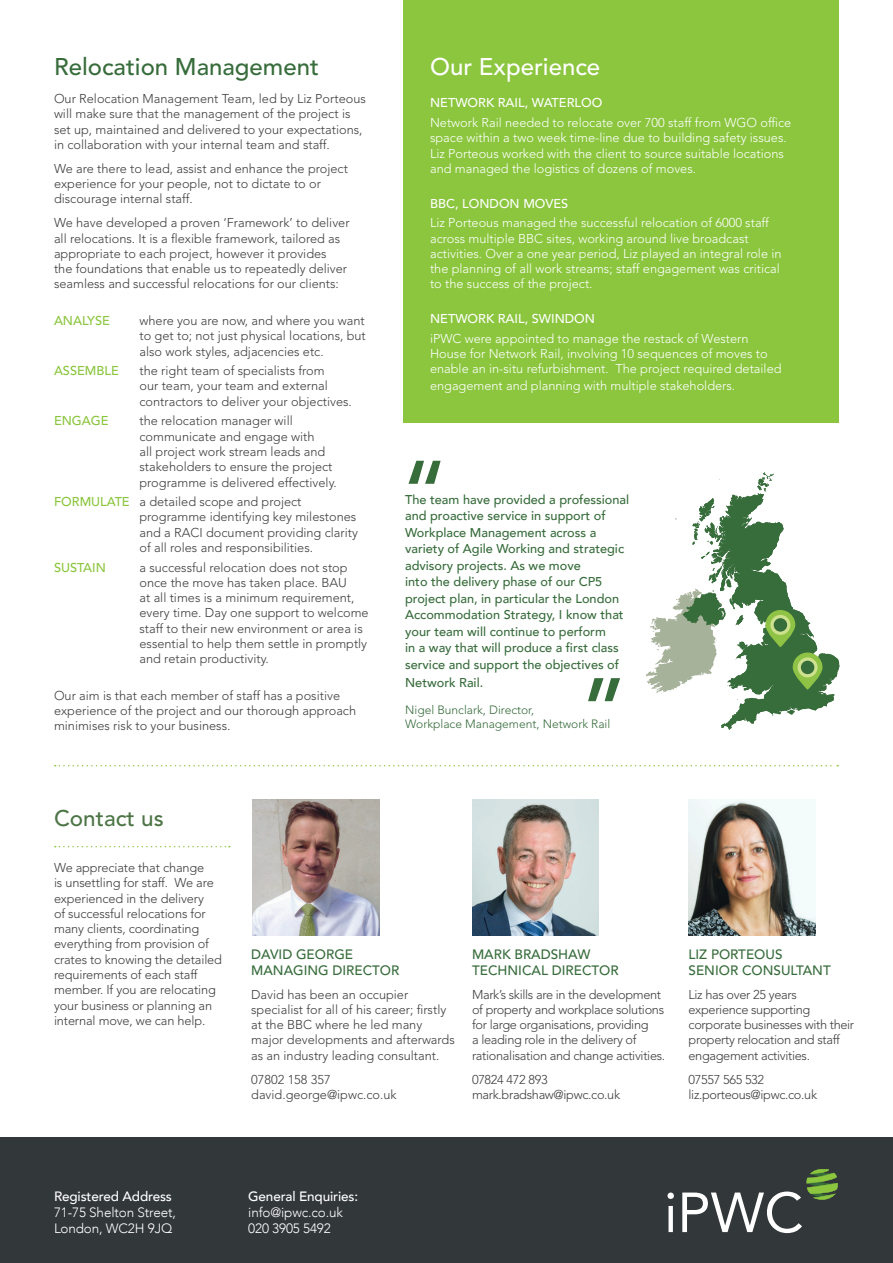
<style>
.page{position:relative;width:893px;height:1263px;background:#fff}
.page>*{position:absolute;margin:0;border:0;box-sizing:border-box;transform-origin:0 0}
.t1{font:500 24px "Avenir LT Std";color:#376c3b}
.t2{font:500 24px "Avenir LT Std";color:#fff}
.t3{font:500 22.5px "Avenir LT Std";color:#4d7546}
.t4{font:500 13.5px/16.2px "Avenir LT Std";color:#376c3b}
.t5{font:300 13.5px/16.2px "Avenir";letter-spacing:-.01em;color:#fff}
.t6{font:500 13.5px "Avenir";letter-spacing:-.01em;color:#fff}
.t7{font:300 12.75px/15.3px "Avenir LT Std";color:#3e3e3f}
.t8{font:300 12.75px/15.3px "Avenir LT Std";color:#fff}
.t9{font:500 12.75px/16.5px "Avenir";color:#376c3b}
.t10{font:300 12.75px/15.3px "Avenir LT Std";letter-spacing:-.025em;color:#3e3e3f}
.t11{font:500 12.75px "Avenir LT Std";color:#fff}
.t12{font:500 12.75px "Avenir LT Std";color:#8bc63e}
.t13{font:300 12px/14.4px "Avenir LT Std";color:#376c3b}
.s1{font-weight:500;color:#8bc63e}
</style>
<div class="page">
<div style="left:0;top:1137px;width:893px;height:126px;background:#32373a"></div>
<svg style="left:667px;top:1192px;width:7px;height:40px"></svg>
<svg style="left:682px;top:1169px;width:156px;height:64px"></svg>
<svg style="left:55px;top:846px;width:175px;height:1px"></svg>
<svg style="left:55px;top:765px;width:783px;height:1px"></svg>
<img style="left:253px;top:799px;width:126px;height:137px">
<img style="left:472px;top:799px;width:127px;height:137px">
<img style="left:688px;top:799px;width:127px;height:137px">
<div style="left:404px;top:0;width:435px;height:422px;background:#8bc63e"></div>
<svg style="left:408px;top:461px;width:33px;height:23px"></svg>
<svg style="left:646px;top:472px;width:193px;height:258px"></svg>
<svg style="left:588px;top:678px;width:32px;height:23px"></svg>
<h1 class="t1" style="left:54px;top:53px;width:266px">Relocation Management</h1>
<p class="t7" style="left:54px;top:91px;width:313px">Our Relocation Management Team, led by Liz Porteous will make sure that the management of the project is set up, maintained and delivered to your expectations, in collaboration with your internal team and staff.</p>
<p class="t7" style="left:54px;top:161px;width:295px">We are there to lead, assist and enhance the project experience for your people, not to dictate to or discourage internal staff.</p>
<p class="t7" style="left:54px;top:215px;width:297px">We have developed a proven ‘Framework’ to deliver all relocations. It is a flexible framework, tailored as appropriate to each project, however it provides<br>the foundations that enable us to repeatedly deliver seamless and successful relocations for our clients:</p>
<p class="t12" style="left:54px;top:313px;width:57px">ANALYSE</p>
<p class="t7" style="left:140px;top:313px;width:228px;text-align:justify">where you are now, and where you want to get to; not just physical locations, but also work styles, adjacencies etc.</p>
<p class="t12" style="left:54px;top:363px;width:66px">ASSEMBLE</p>
<p class="t7" style="left:140px;top:363px;width:214px">the right team of specialists from<br>our team, your team and external contractors to deliver your objectives.</p>
<p class="t12" style="left:54px;top:413px;width:56px">ENGAGE</p>
<p class="t7" style="left:140px;top:413px;width:199px">the relocation manager will communicate and engage with<br>all project work stream leads and stakeholders to ensure the project programme is delivered effectively.</p>
<p class="t7" style="left:140px;top:494px;width:220px;text-indent:-86px"><span class="s1">FORMULATE</span> a detailed scope and project programme identifying key milestones and a RACI document providing clarity of all roles and responsibilities.</p>
<p class="t12" style="left:54px;top:560px;width:53px">SUSTAIN</p>
<p class="t7" style="left:140px;top:559px;width:231px">a successful relocation does not stop once the move has taken place. BAU<br>at all times is a minimum requirement, every time. Day one support to welcome staff to their new environment or area is essential to help them settle in promptly and retain productivity.</p>
<p class="t7" style="left:54px;top:688px;width:304px">Our aim is that each member of staff has a positive experience of the project and our thorough approach minimises risk to your business.</p>
<h1 class="t2" style="left:430px;top:53px;width:172px">Our Experience</h1>
<p class="t11" style="left:430px;top:96px;width:174px">NETWORK RAIL, WATERLOO</p>
<p class="t8" style="left:430px;top:115px;width:363px">Network Rail needed to relocate over 700 staff from WGO office space within a two week time-line due to building safety issues.<br>Liz Porteous worked with the client to source suitable locations and managed the logistics of dozens of moves.</p>
<p class="t11" style="left:430px;top:196px;width:140px">BBC, LONDON MOVES</p>
<p class="t8" style="left:430px;top:215px;width:353px">Liz Porteous managed the successful relocation of 6000 staff across multiple BBC sites, working around live broadcast activities. Over a one year period, Liz played an integral role in the planning of all work streams; staff engagement was critical to the success of the project.</p>
<p class="t11" style="left:430px;top:311px;width:166px">NETWORK RAIL, SWINDON</p>
<p class="t8" style="left:430px;top:331px;width:353px">iPWC were appointed to manage the restack of Western House for Network Rail, involving 10 sequences of moves to enable an in-situ refurbishment. The project required detailed engagement and planning with multiple stakeholders.</p>
<p class="t9" style="left:405px;top:490px;width:226px">The team have provided a professional and proactive service in support of Workplace Management across a variety of Agile Working and strategic advisory projects. As we move<br>into the delivery phase of our CP5 project plan, in particular the London Accommodation Strategy, I know that your team will continue to perform<br>in a way that will produce a first class service and support the objectives of</p>
<p class="t9" style="left:405px;top:673px;width:80px">Network Rail.</p>
<p class="t13" style="left:405px;top:703px;width:207px">Nigel Bunclark, Director,<br>Workplace Management, Network Rail</p>
<h2 class="t3" style="left:54px;top:805px;width:111px">Contact us</h2>
<p class="t7" style="left:54px;top:860px;width:170px">We appreciate that change<br>is unsettling for staff. We are experienced in the delivery<br>of successful relocations for many clients, coordinating everything from provision of crates to knowing the detailed requirements of each staff member. If you are relocating your business or planning an internal move, we can help.</p>
<p class="t4" style="left:251px;top:946px;width:150px">DAVID GEORGE<br>MANAGING DIRECTOR</p>
<p class="t7" style="left:251px;top:986px;width:205px">David has been an occupier specialist for all of his career; firstly at the BBC where he led many major developments and afterwards as an industry leading consultant.</p>
<p class="t7" style="left:251px;top:1071px;width:147px">07802 158 357 david.george@ipwc.co.uk</p>
<p class="t4" style="left:472px;top:946px;width:148px">MARK BRADSHAW<br>TECHNICAL DIRECTOR</p>
<p class="t10" style="left:472px;top:986px;width:195px">Mark’s skills are in the development of property and workplace solutions for large organisations, providing<br>a leading role in the delivery of rationalisation and change activities.</p>
<p class="t10" style="left:472px;top:1071px;width:150px">07824 472 893 mark.bradshaw@ipwc.co.uk</p>
<p class="t4" style="left:688px;top:946px;width:144px">LIZ PORTEOUS<br>SENIOR CONSULTANT</p>
<p class="t10" style="left:688px;top:986px;width:167px">Liz has over 25 years experience supporting corporate businesses with their property relocation and staff engagement activities.</p>
<p class="t10" style="left:688px;top:1071px;width:130px">07557 565 532 liz.porteous@ipwc.co.uk</p>
<p class="t6" style="left:54px;top:1184px;width:119px">Registered Address</p>
<p class="t5" style="left:54px;top:1204px;width:123px">71-75 Shelton Street,<br>London, WC2H 9JQ</p>
<p class="t6" style="left:248px;top:1184px;width:111px">General Enquiries:</p>
<p class="t5" style="left:248px;top:1204px;width:96px">info@ipwc.co.uk<br>020 3905 5492</p>
</div>
